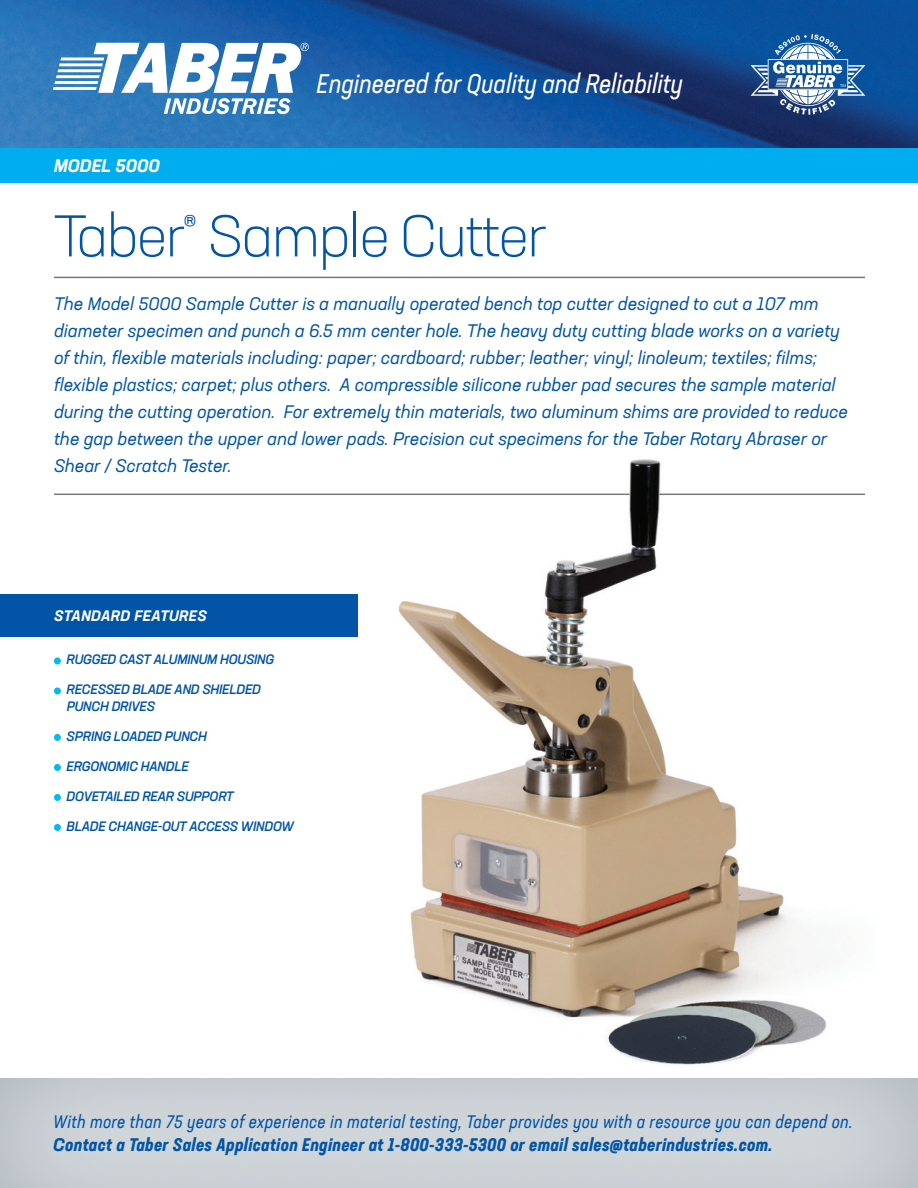
<style>
.page{position:relative;width:918px;height:1188px;background:#fff}
.page>*{position:absolute;margin:0;border:0;box-sizing:border-box;transform-origin:0 0}
.t1{font:300 58.5px "Neusa Next Std";letter-spacing:-.04em;color:#0154a6}
.t2{font:italic condensed 26.7px "Neusa Next Std";color:#fff}
.t3{font:25.35px "Neusa Next Std";color:#0154a6}
.t4{font:italic 18px/27px "Neusa Next Std";color:#0154a6}
.t5{font:italic condensed 18px/22.5px "Neusa Next Std";letter-spacing:.02em;color:#0154a6}
.t6{font:italic 700 18px "Neusa Next Std";letter-spacing:.01em;color:#fff}
.t7{font:italic 700 15px "Neusa Next Std";letter-spacing:.03em;color:#fff}
.t8{font:italic 500 13.5px/16.5px "Neusa Next Std";letter-spacing:-.01em;color:#0154a6}
.s1{font-weight:700;font-stretch:normal}
.s2{font-weight:700}
</style>
<div class="page">
<img style="left:365px;top:459px;width:501px;height:606px">
<div style="left:0;top:1077px;width:918px;height:111px;background:#ccd1d6"></div>
<img style="left:0;top:0;width:918px;height:148px">
<hr style="left:54px;top:277px;width:811px;height:1px;background:#76787b">
<div style="left:0;top:148px;width:918px;height:34px;background:#00aeef"></div>
<svg style="left:53px;top:43px;width:256px;height:71px"></svg>
<svg style="left:751px;top:34px;width:114px;height:81px"></svg>
<hr style="left:54px;top:494px;width:811px;height:1px;background:#76787b">
<div style="left:0;top:594px;width:357px;height:42px;background:#0154a6"></div>
<div style="left:54px;top:657px;width:7px;height:7px;background:#00baf1;border-radius:50%"></div>
<div style="left:54px;top:687px;width:7px;height:7px;background:#00baf1;border-radius:50%"></div>
<div style="left:54px;top:734px;width:7px;height:7px;background:#00baf1;border-radius:50%"></div>
<div style="left:54px;top:764px;width:7px;height:7px;background:#00baf1;border-radius:50%"></div>
<div style="left:54px;top:794px;width:7px;height:7px;background:#00baf1;border-radius:50%"></div>
<div style="left:54px;top:824px;width:7px;height:7px;background:#00baf1;border-radius:50%"></div>
<img style="left:549px;top:460px;width:111px;height:112px">
<p class="t6" style="left:54px;top:154px;width:107px">MODEL 5000</p>
<h2 class="t2" style="left:317px;top:67px;width:368px">Engineered for Quality and Reliability</h2>
<h1 class="t1" style="left:54px;top:200px;width:495px">Taber Sample Cutter</h1>
<h3 class="t3" style="left:184px;top:208px;width:15px">®</h3>
<p class="t4" style="left:54px;top:290px;width:796px">The Model 5000 Sample Cutter is a manually operated bench top cutter designed to cut a 107 mm diameter specimen and punch a 6.5 mm center hole. The heavy duty cutting blade works on a variety of thin, flexible materials including: paper; cardboard; rubber; leather; vinyl; linoleum; textiles; films; flexible plastics; carpet; plus others. A compressible silicone rubber pad secures the sample material during the cutting operation. For extremely thin materials, two aluminum shims are provided to reduce the gap between the upper and lower pads. Precision cut specimens for the Taber Rotary Abraser or Shear / Scratch Tester.</p>
<p class="t7" style="left:54px;top:606px;width:154px">STANDARD FEATURES</p>
<p class="t8" style="left:67px;top:651px;width:209px">RUGGED CAST ALUMINUM HOUSING</p>
<p class="t8" style="left:67px;top:681px;width:196px">RECESSED BLADE AND SHIELDED<br>PUNCH DRIVES</p>
<p class="t8" style="left:67px;top:728px;width:142px">SPRING LOADED PUNCH</p>
<p class="t8" style="left:67px;top:758px;width:124px">ERGONOMIC HANDLE</p>
<p class="t8" style="left:67px;top:788px;width:169px">DOVETAILED REAR SUPPORT</p>
<p class="t8" style="left:67px;top:818px;width:229px">BLADE CHANGE-OUT ACCESS WINDOW</p>
<p class="t5" style="left:53px;top:1110px;width:801px">With more than 75 years of experience in material testing, Taber provides you with a resource you can depend on.<br><span class="s1">C</span><span class="s2">ontact a Taber Sales Application Engineer at 1-800-333-5300 or email sales@taberindustries.com.</span></p>
</div>
